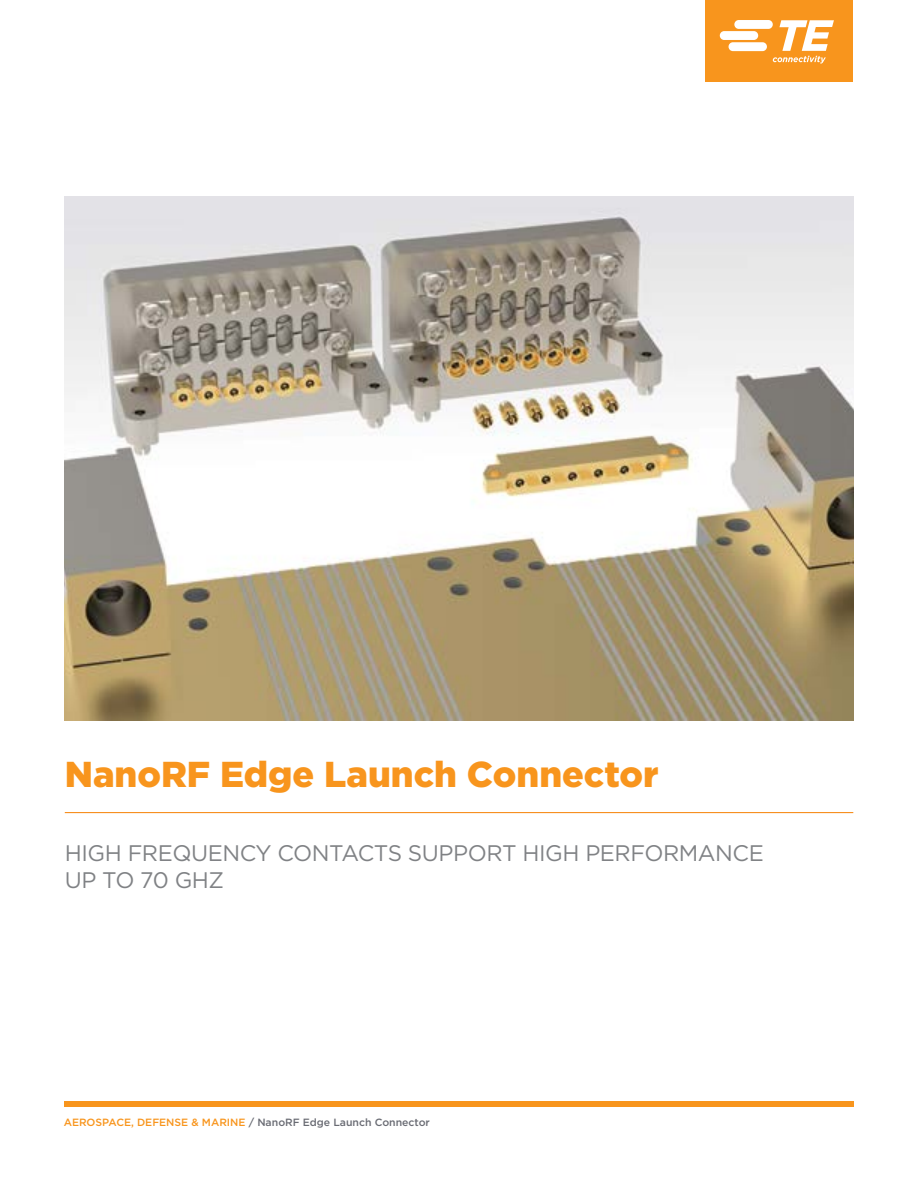
<style>
.page{position:relative;width:918px;height:1188px;background:#fff}
.page>*{position:absolute;margin:0;border:0;box-sizing:border-box;transform-origin:0 0}
.t1{font:900 36px "Gotham";color:#f8951d}
.t2{font:22.5px/27px "Gotham";letter-spacing:-.02em;color:#808285}
.t3{font:500 10.5px "Gotham";color:#696b73}
.s1{color:#f8951d}
</style>
<div class="page">
<div style="left:705px;top:0;width:148px;height:82px;background:#f8951d"></div>
<svg style="left:720px;top:20px;width:114px;height:44px"></svg>
<div style="left:65px;top:1101px;width:789px;height:6px;background:#f8951d"></div>
<hr style="left:65px;top:812px;width:788px;height:1px;background:#f79020">
<img style="left:65px;top:197px;width:788px;height:524px">
<h1 class="t1" style="left:65px;top:750px;width:595px">NanoRF Edge Launch Connector</h1>
<p class="t2" style="left:65px;top:839px;width:701px">HIGH FREQUENCY CONTACTS SUPPORT HIGH PERFORMANCE<br>UP TO 70 GHZ</p>
<p class="t3" style="left:64px;top:1115px;width:368px"><span class="s1">AEROSPACE, DEFENSE &amp; MARINE</span> / NanoRF Edge Launch Connector</p>
</div>
